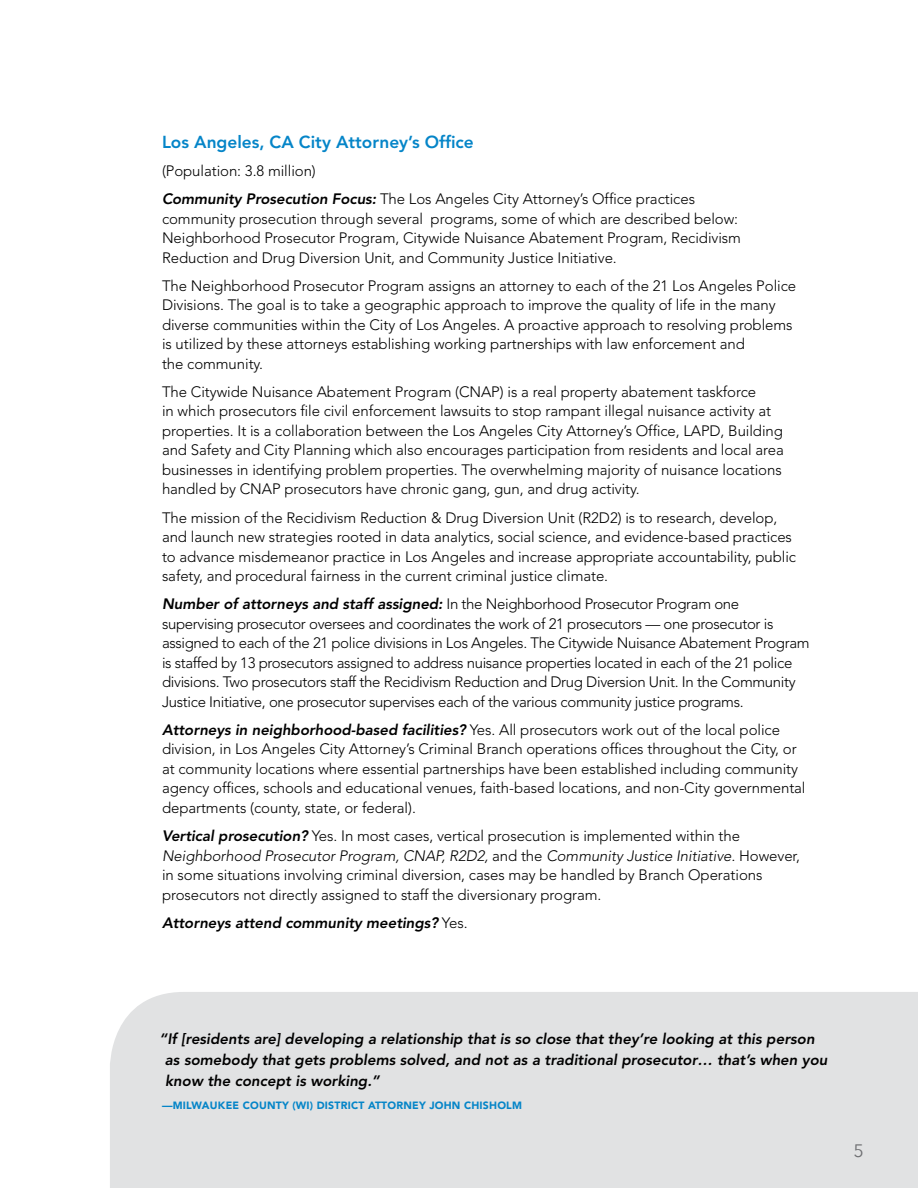
<style>
.page{position:relative;width:918px;height:1188px;background:#fff}
.page>*{position:absolute;margin:0;border:0;box-sizing:border-box;transform-origin:0 0}
.t1{font:18px "Avenir Next";color:#6d6e71}
.t2{font:800 17.25px "Avenir";color:#0585c8}
.t3{font:300 15px/19.5px "Avenir";letter-spacing:-.005em;color:#000}
.t4{font:300 15px/19.5px "Avenir";letter-spacing:-.025em;color:#000}
.t5{font:italic 800 15px/21px "Avenir";color:#000}
.t6{font:900 10.5px "Avenir";letter-spacing:.02em;color:#0585c8}
.s1{font-weight:800;font-style:italic}
.s2{font-style:italic}
.s3{font-weight:300;font-style:normal}
</style>
<div class="page">
<div style="left:110px;top:992px;width:808px;height:196px;background:#e1e2e3"></div>
<p class="t2" style="left:162px;top:132px;width:313px">Los Angeles, CA City Attorney’s Office</p>
<p class="t3" style="left:162px;top:157px;width:535px;line-height:28.2px">(Population: 3.8 million)<br><span class="s1">Community Prosecution Focus:</span> The Los Angeles City Attorney’s Office practices</p>
<p class="t3" style="left:162px;top:209px;width:581px">community prosecution through several programs, some of which are described below:<br>Neighborhood Prosecutor Program, Citywide Nuisance Abatement Program, Recidivism<br>Reduction and Drug Diversion Unit, and Community Justice Initiative.</p>
<p class="t3" style="left:162px;top:276px;width:636px">The Neighborhood Prosecutor Program assigns an attorney to each of the 21 Los Angeles Police Divisions. The goal is to take a geographic approach to improve the quality of life in the many diverse communities within the City of Los Angeles. A proactive approach to resolving problems is utilized by these attorneys establishing working partnerships with law enforcement and<br>the community.</p>
<p class="t3" style="left:162px;top:382px;width:623px">The Citywide Nuisance Abatement Program (CNAP) is a real property abatement taskforce<br>in which prosecutors file civil enforcement lawsuits to stop rampant illegal nuisance activity at properties. It is a collaboration between the Los Angeles City Attorney’s Office, LAPD, Building and Safety and City Planning which also encourages participation from residents and local area businesses in identifying problem properties. The overwhelming majority of nuisance locations handled by CNAP prosecutors have chronic gang, gun, and drug activity.</p>
<p class="t3" style="left:162px;top:508px;width:636px">The mission of the Recidivism Reduction &amp; Drug Diversion Unit (R2D2) is to research, develop, and launch new strategies rooted in data analytics, social science, and evidence-based practices to advance misdemeanor practice in Los Angeles and increase appropriate accountability, public safety, and procedural fairness in the current criminal justice climate.</p>
<p class="t4" style="left:162px;top:594px;width:649px"><span class="s1">Number of attorneys and staff assigned:</span> In the Neighborhood Prosecutor Program one supervising prosecutor oversees and coordinates the work of 21 prosecutors — one prosecutor is assigned to each of the 21 police divisions in Los Angeles. The Citywide Nuisance Abatement Program is staffed by 13 prosecutors assigned to address nuisance properties located in each of the 21 police divisions. Two prosecutors staff the Recidivism Reduction and Drug Diversion Unit. In the Community Justice Initiative, one prosecutor supervises each of the various community justice programs.</p>
<p class="t3" style="left:162px;top:720px;width:645px"><span class="s1">Attorneys in neighborhood-based facilities?</span> Yes. All prosecutors work out of the local police division, in Los Angeles City Attorney’s Criminal Branch operations offices throughout the City, or at community locations where essential partnerships have been established including community agency offices, schools and educational venues, faith-based locations, and non-City governmental departments (county, state, or federal).</p>
<p class="t3" style="left:162px;top:826px;width:640px"><span class="s1">Vertical prosecution?</span> Yes. In most cases, vertical prosecution is implemented within the <span class="s2">Neighborhood Prosecutor Program, CNAP, R2D2,</span> and the <span class="s2">Community Justice Initiative.</span> However, in some situations involving criminal diversion, cases may be handled by Branch Operations prosecutors not directly assigned to staff the diversionary program.</p>
<p class="t5" style="left:162px;top:912px;width:307px">Attorneys attend community meetings? <span class="s3">Yes.</span></p>
<p class="t5" style="left:165px;top:1029px;width:664px;text-indent:-5px">“If [residents are] developing a relationship that is so close that they’re looking at this person as somebody that gets problems solved, and not as a traditional prosecutor… that’s when you know the concept is working.”</p>
<p class="t6" style="left:162px;top:1099px;width:361px">—MILWAUKEE COUNTY (WI) DISTRICT ATTORNEY JOHN CHISHOLM</p>
<p class="t1" style="left:854px;top:1135px;width:12px">5</p>
</div>
